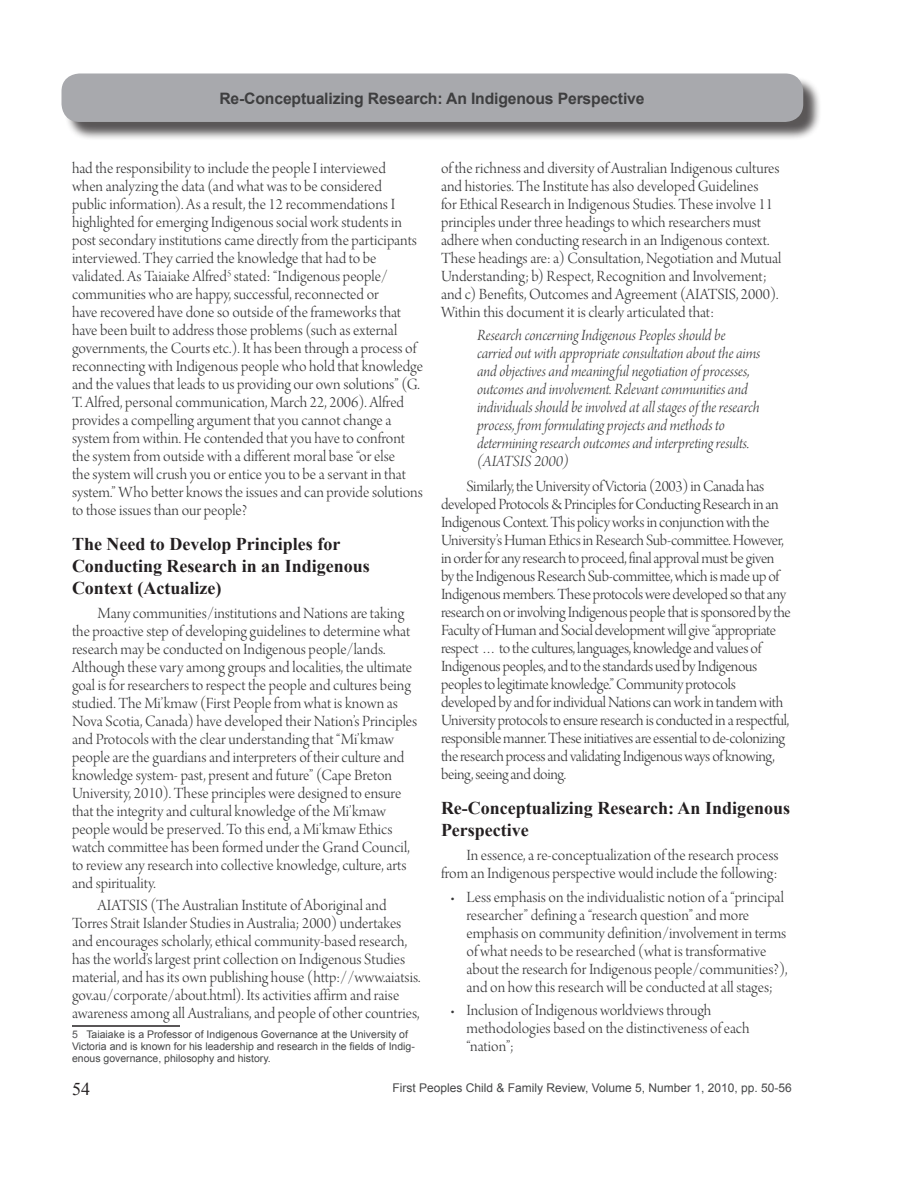
<style>
.page{position:relative;width:918px;height:1188px;background:#fff}
.page>*{position:absolute;margin:0;border:0;box-sizing:border-box;transform-origin:0 0}
.Bold_Heading{font:700 18px/21.6px "Times New Roman";color:#231f20}
.t1{font:18px "Times New Roman";color:#231f20}
.Body_Text{font:16.5px/18px "Arno Pro Light Display";letter-spacing:-.005em;color:#383839}
.footnote_text{font:16.5px/18px "Arno Pro Light Display";color:#383839}
.Bulleted_List{font:16.5px/18px "Arno Pro Light Display";color:#383839}
.Quoted_Text{font:16.5px/18px "Arno Pro Light Italic Display";letter-spacing:-.005em;color:#383839}
.t2{font:700 15.75px "Arial";letter-spacing:-.01em;color:#3e3e3f}
.Vol_and_Page_Numbers{font:12px "Arial";color:#454647}
.footnote_text-2{font:10.5px/12px "Arial";color:#454647}
.s1{color:#57585a}
</style>
<div class="page">
<div style="left:64px;top:76px;width:758px;height:65px;background:#231f20;opacity:.75"></div>
<div style="left:62px;top:73px;width:741px;height:49px;background:#a8a9ad;border-radius:18px"></div>
<hr style="left:72px;top:1025px;width:108px;height:2px;background:#231f20">
<p class="t2" style="left:219px;top:89px;width:427px">Re-Conceptualizing Research: An Indigenous Perspective</p>
<p class="Body_Text" style="left:72px;top:161px;width:353px">had the responsibility to include the people I interviewed<br>when analyzing the data (and what was to be considered<br>public information). As a result, the 12 recommendations I highlighted for emerging Indigenous social work students in post secondary institutions came directly from the participants interviewed. They carried the knowledge that had to be validated. As Taiaiake Alfred<sup>5</sup> stated: “Indigenous people/ communities who are happy, successful, reconnected or<br>have recovered have done so outside of the frameworks that have been built to address those problems (such as external governments, the Courts etc.). It has been through a process of reconnecting with Indigenous people who hold that knowledge and the values that leads to us providing our own solutions” (G.<br>T. Alfred, personal communication, March 22, 2006). Alfred provides a compelling argument that you cannot change a system from within. He contended that you have to confront the system from outside with a different moral base “or else<br>the system will crush you or entice you to be a servant in that system.” Who better knows the issues and can provide solutions to those issues than our people?</p>
<p class="Bold_Heading" style="left:72px;top:533px;width:299px">The Need to Develop Principles for<br>Conducting Research in an Indigenous<br>Context (Actualize)</p>
<p class="Body_Text" style="left:72px;top:605px;width:347px;text-indent:26px">Many communities/institutions and Nations are taking the proactive step of developing guidelines to determine what research may be conducted on Indigenous people/lands.<br>Although these vary among groups and localities, the ultimate goal is for researchers to respect the people and cultures being studied. The Mi’kmaw (First People from what is known as Nova Scotia, Canada) have developed their Nation’s Principles and Protocols with the clear understanding that “Mi’kmaw people are the guardians and interpreters of their culture and knowledge system- past, present and future” (Cape Breton University, 2010). These principles were designed to ensure that the integrity and cultural knowledge of the Mi’kmaw people would be preserved. To this end, a Mi’kmaw Ethics watch committee has been formed under the Grand Council, to review any research into collective knowledge, culture, arts and spirituality.</p>
<p class="Body_Text" style="left:72px;top:897px;width:350px;text-indent:26px">AIATSIS (The Australian Institute of Aboriginal and Torres Strait Islander Studies in Australia; 2000) undertakes and encourages scholarly, ethical community-based research, has the world’s largest print collection on Indigenous Studies material, and has its own publishing house (http://www.aiatsis. gov.au/corporate/about.html). Its activities affirm and raise awareness among all Australians, and people of other countries,</p>
<p class="footnote_text-2" style="left:72px;top:1028px;width:344px"><span class="s1">5</span> Taiaiake is a Professor of Indigenous Governance at the University of<br>Victoria and is known for his leadership and research in the fields of Indig&shy;enous governance, philosophy and history.</p>
<p class="footnote_text" style="left:441px;top:161px;width:342px">of the richness and diversity of Australian Indigenous cultures and histories. The Institute has also developed Guidelines<br>for Ethical Research in Indigenous Studies. These involve 11 principles under three headings to which researchers must adhere when conducting research in an Indigenous context.<br>These headings are: a) Consultation, Negotiation and Mutual Understanding; b) Respect, Recognition and Involvement; and c) Benefits, Outcomes and Agreement (AIATSIS, 2000).<br>Within this document it is clearly articulated that:</p>
<p class="Quoted_Text" style="left:477px;top:327px;width:285px">Research concerning Indigenous Peoples should be carried out with appropriate consultation about the aims and objectives and meaningful negotiation of processes, outcomes and involvement. Relevant communities and individuals should be involved at all stages of the research process, from formulating projects and methods to determining research outcomes and interpreting results. (AIATSIS 2000)</p>
<p class="Body_Text" style="left:441px;top:479px;width:351px;text-indent:26px">Similarly, the University of Victoria (2003) in Canada has developed Protocols &amp; Principles for Conducting Research in an Indigenous Context. This policy works in conjunction with the University’s Human Ethics in Research Sub-committee. However, in order for any research to proceed, final approval must be given by the Indigenous Research Sub-committee, which is made up of Indigenous members. These protocols were developed so that any research on or involving Indigenous people that is sponsored by the Faculty of Human and Social development will give “appropriate respect … to the cultures, languages, knowledge and values of Indigenous peoples, and to the standards used by Indigenous peoples to legitimate knowledge.” Community protocols developed by and for individual Nations can work in tandem with University protocols to ensure research is conducted in a respectful, responsible manner. These initiatives are essential to de-colonizing the research process and validating Indigenous ways of knowing, being, seeing and doing.</p>
<p class="Bold_Heading" style="left:441px;top:797px;width:351px">Re-Conceptualizing Research: An Indigenous<br>Perspective</p>
<p class="Body_Text" style="left:441px;top:847px;width:339px;text-align:right">In essence, a re-conceptualization of the research process from an Indigenous perspective would include the following:</p>
<p class="Bulleted_List" style="left:466px;top:889px;width:322px;text-indent:-16px">• Less emphasis on the individualistic notion of a “principal researcher” defining a “research question” and more emphasis on community definition/involvement in terms of what needs to be researched (what is transformative about the research for Indigenous people/communities?), and on how this research will be conducted at all stages;</p>
<p class="Bulleted_List" style="left:466px;top:1002px;width:285px;text-indent:-16px">• Inclusion of Indigenous worldviews through methodologies based on the distinctiveness of each “nation”;</p>
<p class="Vol_and_Page_Numbers" style="left:392px;top:1080px;width:401px">First Peoples Child &amp; Family Review, Volume 5, Number 1, 2010, pp. 50-56</p>
<p class="t1" style="left:72px;top:1077px;width:19px">54</p>
</div>
